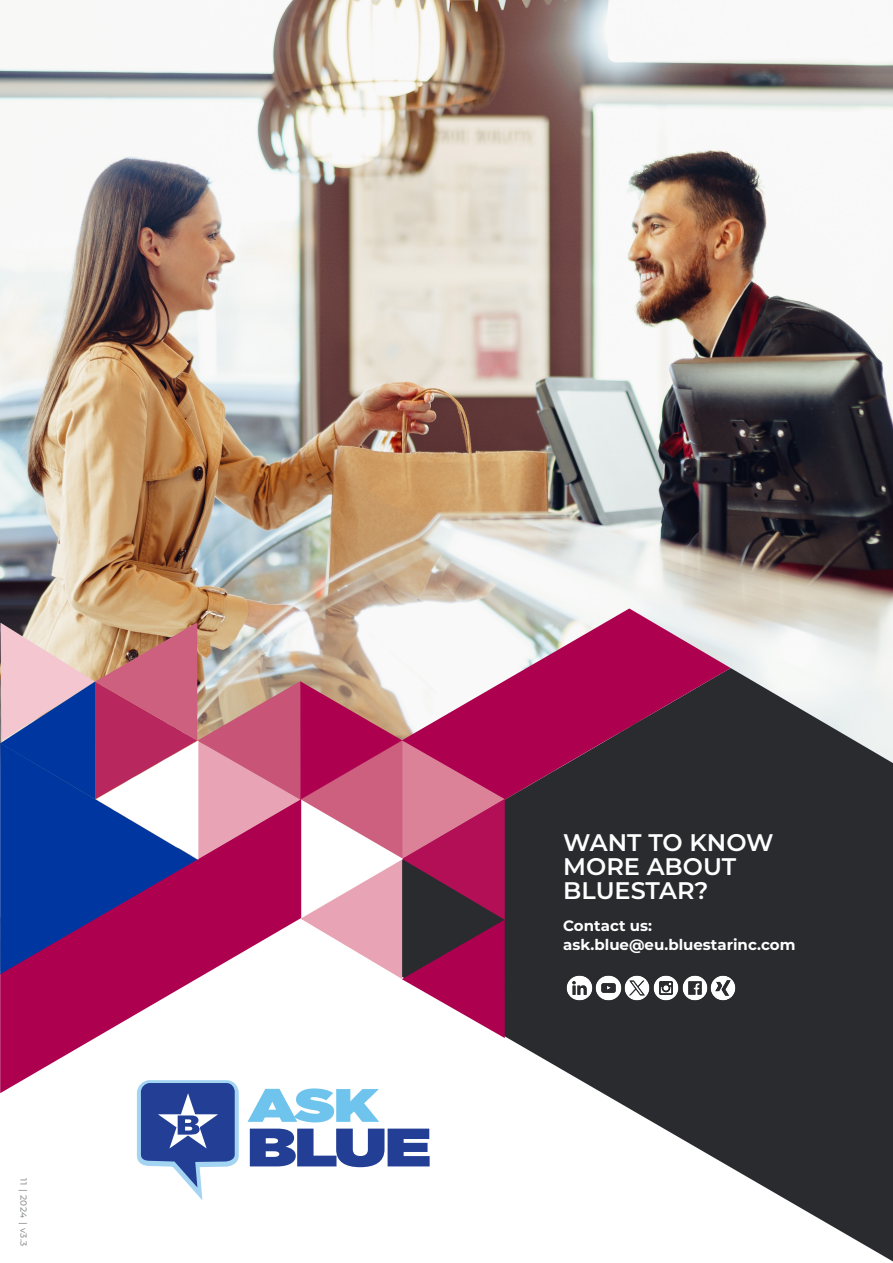
<style>
.page{position:relative;width:893px;height:1263px;background:#fff}
.page>*{position:absolute;margin:0;border:0;box-sizing:border-box;transform-origin:0 0}
.Featured_Solutions{font:600 24px/24px "Montserrat";color:#fff}
.Solutions{font:700 15px "Montserrat";color:#fff}
.Source{font:500 9px "Montserrat";letter-spacing:.045em;color:#939598}
</style>
<div class="page">
<img style="left:0;top:0;width:893px;height:668px">
<svg style="left:602px;top:668px;width:291px;height:593px;fill:#292b2f"></svg>
<svg style="left:0;top:608px;width:731px;height:485px;fill:#292b2f"></svg>
<svg style="left:0;top:622px;width:505px;height:416px"></svg>
<div style="left:562px;top:992px;width:48px;height:48px;border:1px solid #292b2f;border-radius:50%"></div>
<svg style="left:137px;top:1080px;width:293px;height:120px"></svg>
<img style="left:567px;top:975px;width:25px;height:26px">
<img style="left:596px;top:975px;width:25px;height:26px">
<img style="left:624px;top:975px;width:26px;height:26px">
<img style="left:653px;top:975px;width:26px;height:26px">
<img style="left:682px;top:975px;width:26px;height:26px">
<img style="left:710px;top:975px;width:26px;height:26px">
<p class="Source" style="left:30px;top:1178px;width:70px;rotate:90deg">11 | 2024 | v3.3</p>
<p class="Featured_Solutions" style="left:563px;top:829px;width:212px">WANT TO KNOW<br>MORE ABOUT<br>BLUESTAR?</p>
<p class="Solutions" style="left:563px;top:915px;width:90px">Contact us:</p>
<p class="Solutions" style="left:563px;top:934px;width:234px">ask.blue@eu.bluestarinc.com</p>
</div>
